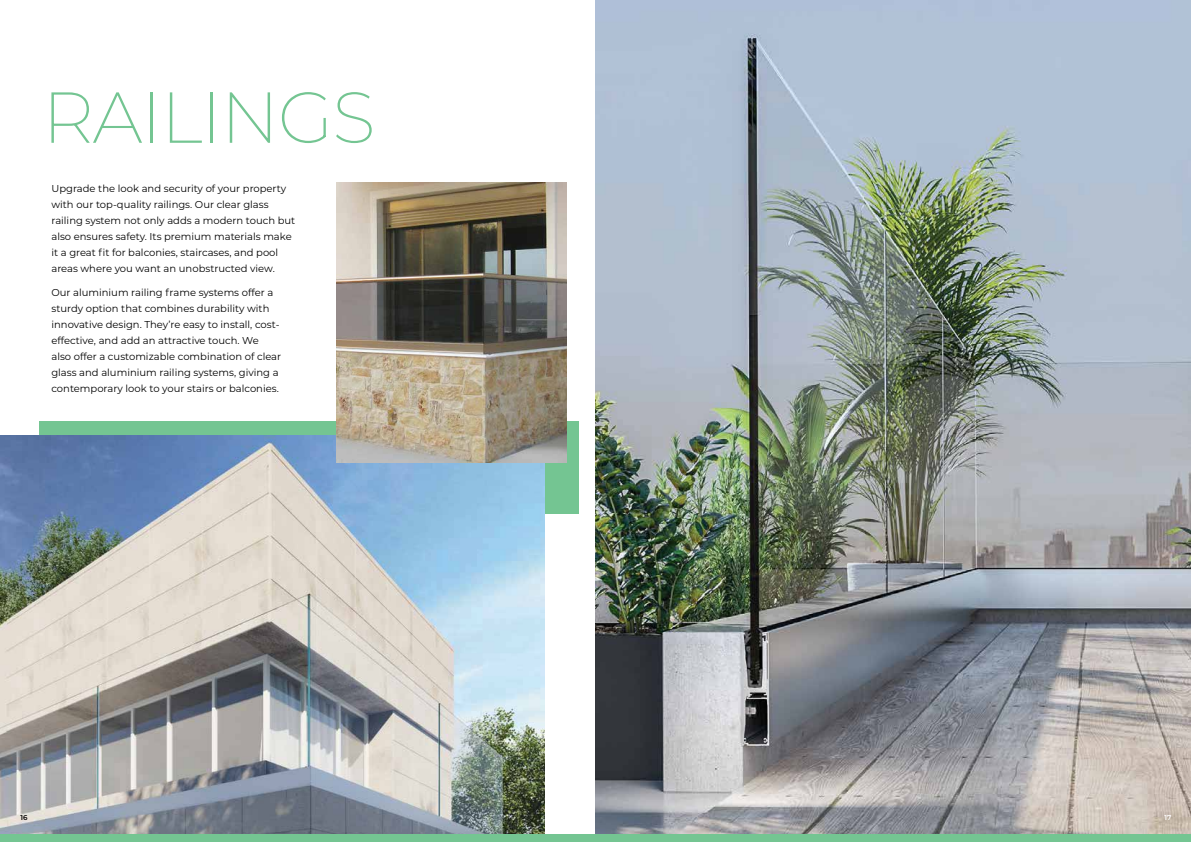
<style>
.page{position:relative;width:1191px;height:842px;background:#fff}
.page>*{position:absolute;margin:0;border:0;box-sizing:border-box;transform-origin:0 0}
.t1{font:100 72px "Montserrat";letter-spacing:-.02em;color:#74c592}
.t2{font:10px/16px "Montserrat";color:#010101}
.t3{font:600 7px "Montserrat";color:#010101}
.t4{font:600 7px "Montserrat";color:#fff}
</style>
<div class="page">
<div style="left:39px;top:421px;width:540px;height:93px;background:#74c592"></div>
<img style="left:0;top:435px;width:545px;height:399px">
<img style="left:336px;top:183px;width:230px;height:280px">
<div style="left:0;top:834px;width:610px;height:8px;background:#74c592"></div>
<img style="left:596px;top:1px;width:595px;height:833px">
<div style="left:582px;top:834px;width:609px;height:8px;background:#74c592"></div>
<h1 class="t1" style="left:42px;top:69px;width:335px">RAILINGS</h1>
<p class="t2" style="left:51px;top:180px;width:245px">Upgrade the look and security of your property with our top-quality railings. Our clear glass railing system not only adds a modern touch but also ensures safety. Its premium materials make it a great fit for balconies, staircases, and pool areas where you want an unobstructed view.</p>
<p class="t2" style="left:51px;top:284px;width:231px">Our aluminium railing frame systems offer a sturdy option that combines durability with innovative design. They’re easy to install, cost&shy;effective, and add an attractive touch. We<br>also offer a customizable combination of clear glass and aluminium railing systems, giving a contemporary look to your stairs or balconies.</p>
<p class="t3" style="left:20px;top:812px;width:9px">16</p>
<p class="t4" style="left:1164px;top:812px;width:8px">17</p>
</div>
